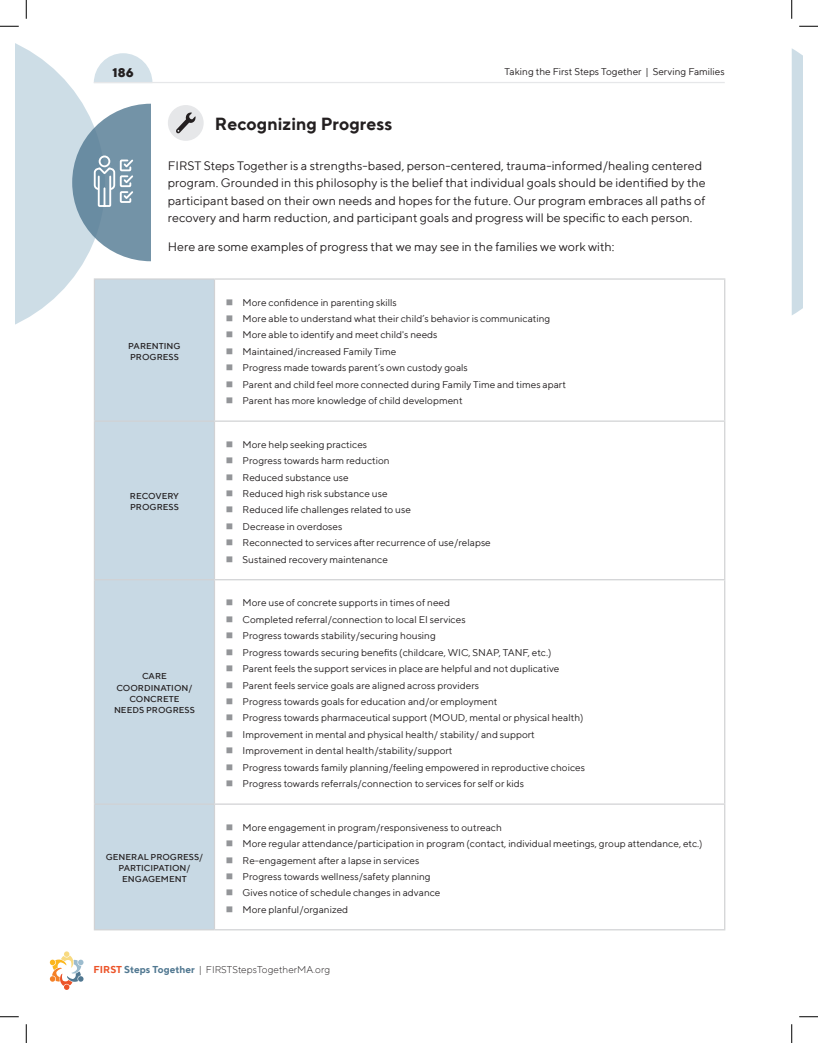
<style>
.page{position:relative;width:818px;height:1043px;background:#fff}
.page>*{position:absolute;margin:0;border:0;box-sizing:border-box;transform-origin:0 0}
.Part_2_Tools_Body_H2_Tool_Title__25{font:700 17.5px "TT Norms";color:#231f20}
.Tools_Body_Regular__125{font:12.5px/17.5px "TT Norms";color:#231f20}
.t1{font:800 12.5px "TT Norms";color:#231f20}
.t2{font:10px "TT Norms";color:#231f20}
.t3{font:300 10px "TT Norms";color:#231f20}
.Tools_Table_H3_centered{font:500 8.75px/11.2px "TT Norms";color:#231f20}
.s1{font-weight:700;color:#ec5328}
.s2{font-weight:700;color:#517891}
</style>
<div class="page">
<div style="left:168px;top:105px;width:36px;height:36px;background:#e6e7e9;border-radius:50%"></div>
<svg style="left:176px;top:112px;width:20px;height:22px"></svg>
<div style="left:95px;top:280px;width:119px;height:649px;background:#c8d9e4"></div>
<hr style="left:94px;top:278px;width:120px;height:2px;background:#d1d2d4">
<hr style="left:94px;top:280px;width:1px;height:140px;background:#d1d2d4">
<hr style="left:214px;top:278px;width:511px;height:2px;background:#d1d2d4">
<hr style="left:214px;top:280px;width:1px;height:140px;background:#d1d2d4">
<hr style="left:724px;top:280px;width:1px;height:140px;background:#d1d2d4">
<hr style="left:94px;top:420px;width:120px;height:2px;background:#d1d2d4">
<hr style="left:94px;top:422px;width:1px;height:157px;background:#d1d2d4">
<hr style="left:214px;top:420px;width:511px;height:2px;background:#d1d2d4">
<hr style="left:214px;top:422px;width:1px;height:157px;background:#d1d2d4">
<hr style="left:724px;top:422px;width:1px;height:157px;background:#d1d2d4">
<hr style="left:94px;top:579px;width:120px;height:1px;background:#d1d2d4">
<hr style="left:94px;top:580px;width:1px;height:223px;background:#d1d2d4">
<hr style="left:214px;top:579px;width:511px;height:1px;background:#d1d2d4">
<hr style="left:214px;top:580px;width:1px;height:223px;background:#d1d2d4">
<hr style="left:724px;top:580px;width:1px;height:223px;background:#d1d2d4">
<hr style="left:94px;top:803px;width:120px;height:1px;background:#d1d2d4">
<hr style="left:94px;top:804px;width:1px;height:125px;background:#d1d2d4">
<hr style="left:214px;top:803px;width:511px;height:1px;background:#d1d2d4">
<hr style="left:214px;top:804px;width:1px;height:125px;background:#d1d2d4">
<hr style="left:724px;top:804px;width:1px;height:125px;background:#d1d2d4">
<hr style="left:94px;top:929px;width:120px;height:1px;background:#d1d2d4">
<hr style="left:214px;top:929px;width:511px;height:1px;background:#d1d2d4">
<svg style="left:791px;top:48px;width:11px;height:267px;background:#d1e0e8"></svg>
<hr style="left:94px;top:82px;width:630px;height:1px;background:#e6e7e9">
<svg style="left:50px;top:951px;width:33px;height:38px"></svg>
<svg style="left:0;top:25px;width:152px;height:314px"></svg>
<svg style="left:799px;top:25px;width:19px;height:2px"></svg>
<svg style="left:0;top:1016px;width:19px;height:1px"></svg>
<svg style="left:799px;top:1016px;width:19px;height:1px"></svg>
<svg style="left:25px;top:0;width:2px;height:19px"></svg>
<svg style="left:25px;top:1024px;width:2px;height:18px"></svg>
<svg style="left:791px;top:0;width:1px;height:19px"></svg>
<svg style="left:791px;top:1024px;width:1px;height:18px"></svg>
<p class="t1" style="left:113px;top:64px;width:22px">186</p>
<p class="t2" style="left:504px;top:66px;width:222px">Taking the First Steps Together | Serving Families</p>
<p class="Part_2_Tools_Body_H2_Tool_Title__25" style="left:215px;top:112px;width:179px">Recognizing Progress</p>
<p class="Tools_Body_Regular__125" style="left:168px;top:156px;width:539px">FIRST Steps Together is a strengths-based, person-centered, trauma-informed/healing centered program. Grounded in this philosophy is the belief that individual goals should be identified by the participant based on their own needs and hopes for the future. Our program embraces all paths of recovery and harm reduction, and participant goals and progress will be specific to each person.</p>
<p class="Tools_Body_Regular__125" style="left:168px;top:237px;width:448px">Here are some examples of progress that we may see in the families we work with:</p>
<p class="Tools_Table_H3_centered" style="left:128px;top:340px;width:54px">PARENTING<br>PROGRESS</p>
<p class="Tools_Table_H3_centered" style="left:130px;top:490px;width:51px">RECOVERY<br>PROGRESS</p>
<p class="Tools_Table_H3_centered" style="left:114px;top:670px;width:82px;text-align:center">CARE<br>COORDINATION/<br>CONCRETE<br>NEEDS PROGRESS</p>
<p class="Tools_Table_H3_centered" style="left:106px;top:851px;width:99px;text-align:center">GENERAL PROGRESS/<br>PARTICIPATION/<br>ENGAGEMENT</p>
<p class="t2" style="left:242px;top:296px;width:156px">More confidence in parenting skills</p>
<p class="t2" style="left:242px;top:312px;width:309px">More able to understand what their child’s behavior is communicating</p>
<p class="t2" style="left:242px;top:329px;width:196px">More able to identify and meet child's needs</p>
<p class="t2" style="left:242px;top:345px;width:155px">Maintained/increased Family Time</p>
<p class="t2" style="left:242px;top:362px;width:227px">Progress made towards parent’s own custody goals</p>
<p class="t2" style="left:242px;top:378px;width:325px">Parent and child feel more connected during Family Time and times apart</p>
<p class="t2" style="left:242px;top:394px;width:221px">Parent has more knowledge of child development</p>
<p class="t2" style="left:242px;top:438px;width:126px">More help seeking practices</p>
<p class="t2" style="left:242px;top:454px;width:148px">Progress towards harm reduction</p>
<p class="t2" style="left:242px;top:471px;width:108px">Reduced substance use</p>
<p class="t2" style="left:242px;top:487px;width:146px">Reduced high risk substance use</p>
<p class="t2" style="left:242px;top:504px;width:170px">Reduced life challenges related to use</p>
<p class="t2" style="left:242px;top:520px;width:101px">Decrease in overdoses</p>
<p class="t2" style="left:242px;top:536px;width:250px">Reconnected to services after recurrence of use/relapse</p>
<p class="t2" style="left:242px;top:553px;width:147px">Sustained recovery maintenance</p>
<p class="t2" style="left:242px;top:596px;width:209px">More use of concrete supports in times of need</p>
<p class="t2" style="left:242px;top:613px;width:224px">Completed referral/connection to local EI services</p>
<p class="t2" style="left:242px;top:629px;width:195px">Progress towards stability/securing housing</p>
<p class="t2" style="left:242px;top:646px;width:310px">Progress towards securing benefits (childcare, WIC, SNAP, TANF, etc.)</p>
<p class="t2" style="left:242px;top:662px;width:318px">Parent feels the support services in place are helpful and not duplicative</p>
<p class="t2" style="left:242px;top:679px;width:238px">Parent feels service goals are aligned across providers</p>
<p class="t2" style="left:242px;top:695px;width:256px">Progress towards goals for education and/or employment</p>
<p class="t2" style="left:242px;top:711px;width:342px">Progress towards pharmaceutical support (MOUD, mental or physical health)</p>
<p class="t2" style="left:242px;top:728px;width:294px">Improvement in mental and physical health/ stability/ and support</p>
<p class="t2" style="left:242px;top:744px;width:211px">Improvement in dental health/stability/support</p>
<p class="t2" style="left:242px;top:761px;width:344px">Progress towards family planning/feeling empowered in reproductive choices</p>
<p class="t2" style="left:242px;top:777px;width:283px">Progress towards referrals/connection to services for self or kids</p>
<p class="t2" style="left:242px;top:821px;width:261px">More engagement in program/responsiveness to outreach</p>
<p class="t2" style="left:242px;top:837px;width:461px">More regular attendance/participation in program (contact, individual meetings, group attendance, etc.)</p>
<p class="t2" style="left:242px;top:853px;width:178px">Re-engagement after a lapse in services</p>
<p class="t2" style="left:242px;top:870px;width:190px">Progress towards wellness/safety planning</p>
<p class="t2" style="left:242px;top:886px;width:199px">Gives notice of schedule changes in advance</p>
<p class="t2" style="left:242px;top:903px;width:107px">More planful/organized</p>
<p class="t3" style="left:93px;top:963px;width:238px"><span class="s1">FIRST</span> <span class="s2">Steps Together</span> | FIRSTStepsTogetherMA.org</p>
</div>
